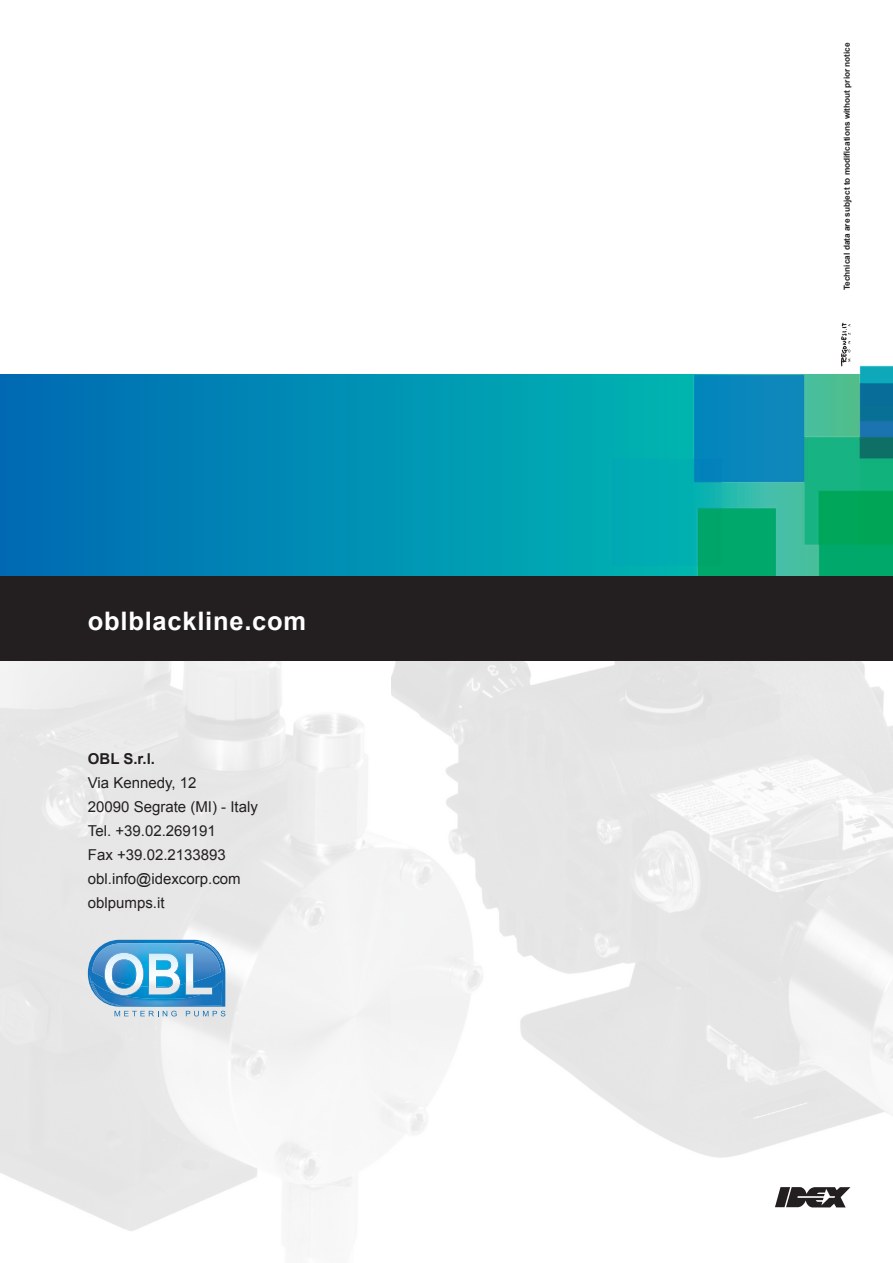
<style>
.page{position:relative;width:893px;height:1263px;background:#fff}
.page>*{position:absolute;margin:0;border:0;box-sizing:border-box;transform-origin:0 0}
.t1{font:700 25.5px "Arial";letter-spacing:.03em;color:#fff}
.t2{font:15px/24px "Arial";color:#231f20}
.t3{font:700 15px "Arial";color:#231f20}
.t4{font:700 8.25px "Arial";color:#231f20}
</style>
<div class="page">
<img style="left:0;top:660px;width:391px;height:586px">
<img style="left:391px;top:660px;width:502px;height:548px">
<svg style="left:0;top:375px;width:477px;height:201px;background:#0083b3"></svg>
<img style="left:477px;top:343px;width:416px;height:233px">
<div style="left:0;top:576px;width:893px;height:84px;background:#231f20"></div>
<svg style="left:88px;top:940px;width:137px;height:76px;background:#7ab0d3"></svg>
<img style="left:100px;top:996px;width:21px;height:9px">
<img style="left:92px;top:943px;width:129px;height:43px">
<img style="left:104px;top:952px;width:40px;height:34px">
<img style="left:149px;top:953px;width:31px;height:34px">
<img style="left:186px;top:953px;width:8px;height:30px">
<img style="left:192px;top:941px;width:32px;height:31px">
<svg style="left:775px;top:1187px;width:75px;height:20px"></svg>
<svg style="left:841px;top:323px;width:9px;height:44px"></svg>
<h1 class="t1" style="left:88px;top:604px;width:220px">oblblackline.com</h1>
<p class="t3" style="left:88px;top:748px;width:69px">OBL S.r.l.</p>
<p class="t2" style="left:88px;top:770px;width:172px">Via Kennedy, 12<br>20090 Segrate (MI) - Italy<br>Tel. +39.02.269191<br>Fax +39.02.2133893 obl.info@idexcorp.com oblpumps.it</p>
<p class="t4" style="left:841px;top:290px;width:249px;rotate:-90deg">Technical data are subject to modifications without prior notice</p>
</div>
